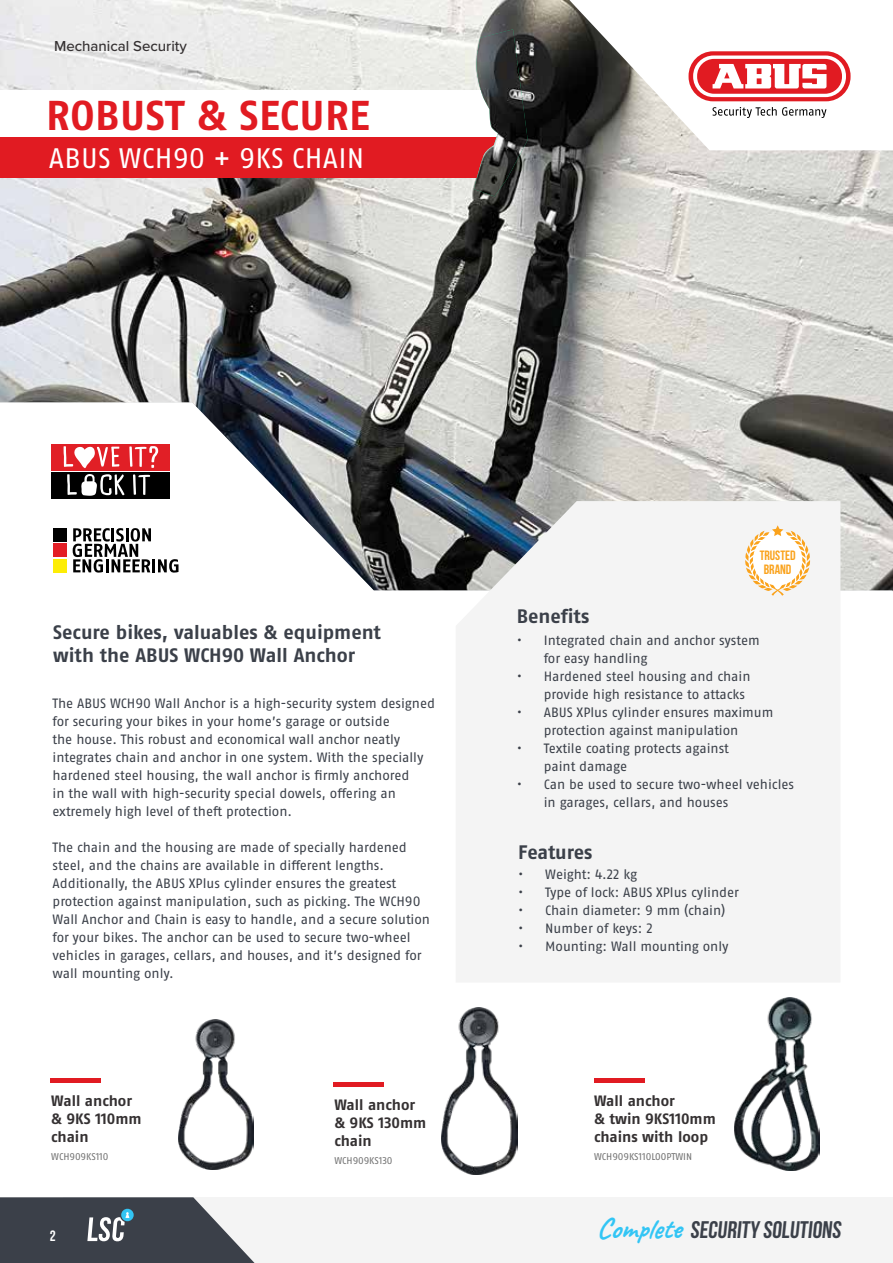
<style>
.page{position:relative;width:893px;height:1263px;background:#fff}
.page>*{position:absolute;margin:0;border:0;box-sizing:border-box;transform-origin:0 0}
.t1{font:700 41.7px "ABUS Fago Pro";letter-spacing:.01em;color:#e11b22}
.t2{font:28.2px "ABUS Fago Pro";letter-spacing:.01em;color:#fff}
.t3{font:700 24px "Bebas Neue";color:#3b4049}
.t4{font:700 19.5px/23.4px "ABUS Fago Pro";color:#3b4049}
.t5{font:700 15px/18px "ABUS Fago Pro";color:#353132}
.t6{font:500 15px "Proxima Nova";color:#353132}
.t7{font:700 15px "Bebas Neue";color:#fff}
.t8{font:13.5px/18px "ABUS Fago Pro";color:#3b4049}
.t9{font:700 13.5px/13.5px "Bebas Neue";color:#faa21b;text-align:center}
.t10{font:9.75px "ABUS Fago Pro";color:#727272}
.s1{font-family:"Caveat";font-size:28.5px;color:#32c5f4}
</style>
<div class="page">
<div style="left:63px;top:1197px;width:830px;height:66px;background:#f4f4f4"></div>
<svg style="left:0;top:1197px;width:255px;height:66px;background:#575c64"></svg>
<img style="left:0;top:0;width:893px;height:591px">
<svg style="left:569px;top:0;width:324px;height:150px"></svg>
<div style="left:456px;top:501px;width:384px;height:481px;background:#f4f4f4"></div>
<div style="left:0;top:90px;width:500px;height:50px;background:#fff"></div>
<div style="left:0;top:138px;width:500px;height:40px;background:#e11b22"></div>
<img style="left:474px;top:29px;width:54px;height:167px">
<img style="left:734px;top:998px;width:85px;height:173px">
<img style="left:442px;top:1007px;width:75px;height:167px">
<img style="left:178px;top:1019px;width:76px;height:150px">
<div style="left:51px;top:444px;width:118px;height:27px;background:#e11f26"></div>
<div style="left:51px;top:472px;width:118px;height:26px;background:#000"></div>
<svg style="left:129px;top:446px;width:29px;height:22px"></svg>
<svg style="left:133px;top:474px;width:17px;height:21px"></svg>
<svg style="left:64px;top:446px;width:55px;height:22px"></svg>
<svg style="left:67px;top:474px;width:57px;height:22px"></svg>
<svg style="left:51px;top:526px;width:18px;height:49px"></svg>
<div style="left:54px;top:528px;width:13px;height:13px;background:#000"></div>
<div style="left:54px;top:559px;width:13px;height:13px;background:#fded05"></div>
<div style="left:54px;top:544px;width:13px;height:13px;background:#e31e26"></div>
<svg style="left:73px;top:528px;width:105px;height:45px"></svg>
<svg style="left:688px;top:51px;width:162px;height:50px;background:#e33138"></svg>
<svg style="left:693px;top:56px;width:153px;height:41px"></svg>
<div style="left:697px;top:59px;width:145px;height:35px;background:#e11b22;border-radius:17px"></div>
<svg style="left:712px;top:64px;width:114px;height:25px"></svg>
<svg style="left:712px;top:107px;width:114px;height:11px"></svg>
<svg style="left:745px;top:525px;width:65px;height:71px"></svg>
<hr style="left:334px;top:1082px;width:50px;height:4px;background:#e11b22">
<hr style="left:51px;top:1078px;width:50px;height:4px;background:#e11b22">
<hr style="left:594px;top:1078px;width:50px;height:4px;background:#e11b22">
<p class="t6" style="left:54px;top:35px;width:134px">Mechanical Security</p>
<h1 class="t1" style="left:46px;top:91px;width:325px">ROBUST &amp; SECURE</h1>
<h2 class="t2" style="left:49px;top:141px;width:317px">ABUS WCH90 + 9KS CHAIN</h2>
<h3 class="t4" style="left:53px;top:620px;width:329px">Secure bikes, valuables &amp; equipment with the ABUS WCH90 Wall Anchor</h3>
<p class="t8" style="left:52px;top:694px;width:384px">The ABUS WCH90 Wall Anchor is a high-security system designed for securing your bikes in your home’s garage or outside<br>the house. This robust and economical wall anchor neatly integrates chain and anchor in one system. With the specially hardened steel housing, the wall anchor is firmly anchored<br>in the wall with high-security special dowels, offering an extremely high level of theft protection.</p>
<p class="t8" style="left:52px;top:838px;width:379px">The chain and the housing are made of specially hardened steel, and the chains are available in different lengths.<br>Additionally, the ABUS XPlus cylinder ensures the greatest protection against manipulation, such as picking. The WCH90<br>Wall Anchor and Chain is easy to handle, and a secure solution for your bikes. The anchor can be used to secure two-wheel vehicles in garages, cellars, and houses, and it’s designed for wall mounting only.</p>
<p class="t5" style="left:51px;top:1092px;width:92px">Wall anchor &amp; 9KS 110mm chain</p>
<p class="t10" style="left:51px;top:1151px;width:59px">WCH909KS110</p>
<p class="t7" style="left:50px;top:1228px;width:7px">2</p>
<p class="t5" style="left:334px;top:1095px;width:93px">Wall anchor &amp; 9KS 130mm chain</p>
<p class="t10" style="left:334px;top:1154px;width:60px">WCH909KS130</p>
<p class="t9" style="left:760px;top:549px;width:37px">TRUSTED<br>BRAND</p>
<h3 class="t4" style="left:517px;top:604px;width:74px">Benefits</h3>
<p class="t8" style="left:544px;top:631px;width:217px;text-indent:-27px">• Integrated chain and anchor system for easy handling</p>
<p class="t8" style="left:544px;top:667px;width:208px;text-indent:-27px">• Hardened steel housing and chain provide high resistance to attacks</p>
<p class="t8" style="left:517px;top:703px;width:258px;text-align:center">• ABUS XPlus cylinder ensures maximum protection against manipulation</p>
<p class="t8" style="left:544px;top:739px;width:187px;text-indent:-27px">• Textile coating protects against paint damage</p>
<p class="t8" style="left:544px;top:775px;width:252px;text-indent:-27px">• Can be used to secure two-wheel vehicles in garages, cellars, and houses</p>
<h3 class="t4" style="left:518px;top:840px;width:76px">Features</h3>
<p class="t8" style="left:518px;top:865px;width:120px">• Weight: 4.22 kg</p>
<p class="t8" style="left:518px;top:883px;width:222px">• Type of lock: ABUS XPlus cylinder</p>
<p class="t8" style="left:518px;top:901px;width:209px">• Chain diameter: 9 mm (chain)</p>
<p class="t8" style="left:518px;top:919px;width:136px">• Number of keys: 2</p>
<p class="t8" style="left:518px;top:937px;width:212px">• Mounting: Wall mounting only</p>
<p class="t5" style="left:594px;top:1092px;width:123px">Wall anchor<br>&amp; twin 9KS110mm chains with loop</p>
<p class="t10" style="left:594px;top:1151px;width:100px">WCH909KS110LOOPTWIN</p>
<h3 class="t3" style="left:596px;top:1217px;width:249px"><span class="s1">Complete</span> SECURITY SOLUTIONS</h3>
</div>
